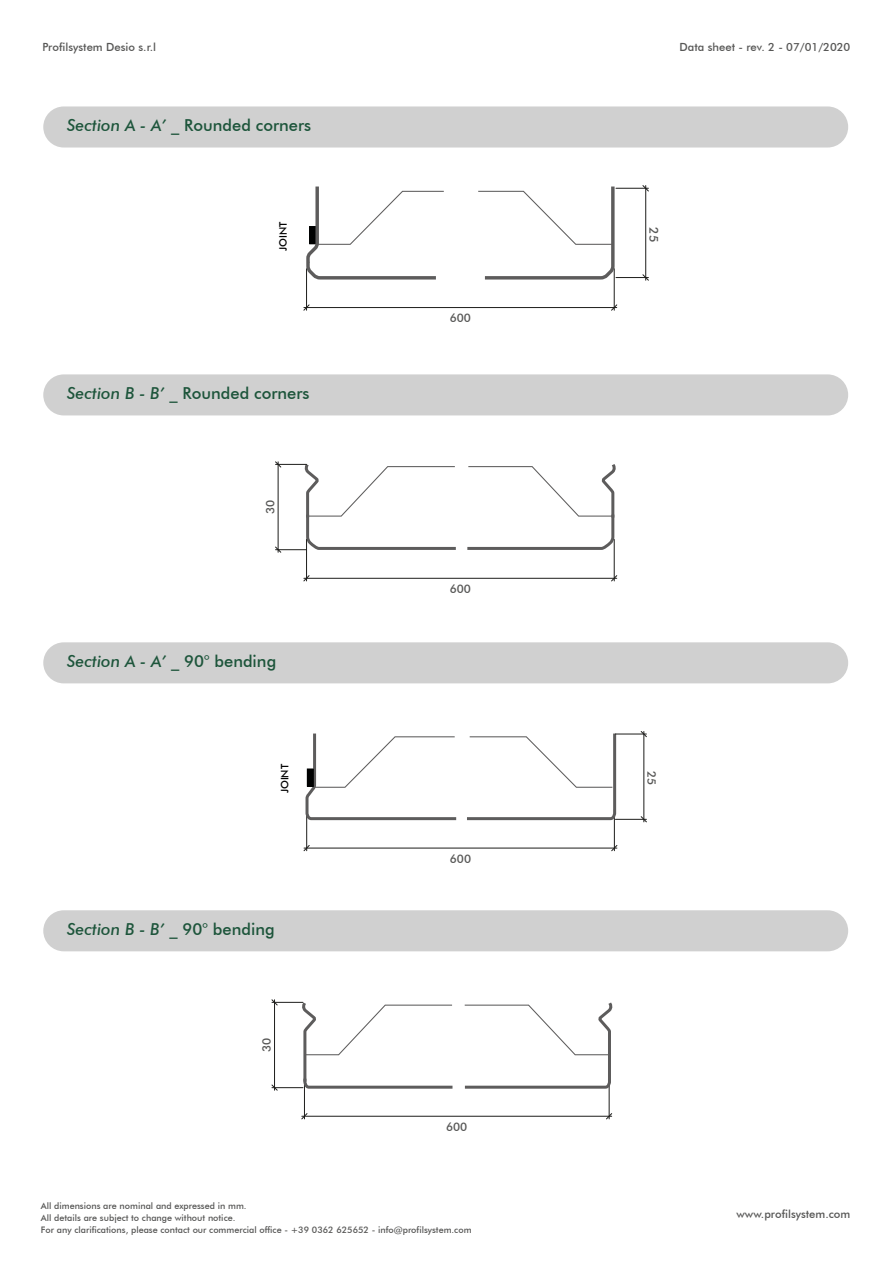
<style>
.page{position:relative;width:893px;height:1263px;background:#fff}
.page>*{position:absolute;margin:0;border:0;box-sizing:border-box;transform-origin:0 0}
.t1{font:500 16.5px "Futura BT";color:#1d553b}
.t2{font:italic 500 16.5px "Futura BT";color:#1d553b}
.t3{font:500 12.3px "Futura BT";color:#575756}
.t4{font:500 11.7px "Futura BT";color:#575756}
.t5{font:500 11.25px "Futura BT";color:#575756}
.t6{font:500 10.35px "Futura BT";color:#000101}
.t7{font:500 9px/12px "Futura BT";color:#575756}
.s1{font-style:italic}
.s2{font-style:normal}
</style>
<div class="page">
<div style="left:43px;top:106px;width:805px;height:42px;background:#d0d0d0;border-radius:21px"></div>
<div style="left:43px;top:374px;width:805px;height:41px;background:#d0d0d0;border-radius:21px"></div>
<div style="left:43px;top:642px;width:805px;height:41px;background:#d0d0d0;border-radius:21px"></div>
<div style="left:43px;top:910px;width:805px;height:41px;background:#d0d0d0;border-radius:21px"></div>
<svg style="left:304px;top:463px;width:152px;height:88px"></svg>
<svg style="left:467px;top:464px;width:149px;height:87px"></svg>
<svg style="left:611px;top:575px;width:6px;height:6px"></svg>
<svg style="left:304px;top:575px;width:5px;height:6px"></svg>
<hr style="left:304px;top:578px;width:313px;height:1px;background:#1d1d1b">
<hr style="left:614px;top:539px;width:1px;height:42px;background:#1d1d1b">
<hr style="left:306px;top:539px;width:1px;height:42px;background:#1d1d1b">
<svg style="left:275px;top:547px;width:6px;height:6px"></svg>
<svg style="left:275px;top:461px;width:6px;height:6px"></svg>
<hr style="left:278px;top:462px;width:1px;height:90px;background:#1d1d1b">
<hr style="left:276px;top:549px;width:31px;height:1px;background:#1d1d1b">
<hr style="left:276px;top:464px;width:31px;height:1px;background:#1d1d1b">
<svg style="left:606px;top:1113px;width:6px;height:6px"></svg>
<svg style="left:301px;top:1113px;width:6px;height:6px"></svg>
<hr style="left:302px;top:1116px;width:310px;height:1px;background:#1d1d1b">
<hr style="left:609px;top:1077px;width:1px;height:42px;background:#1d1d1b">
<hr style="left:304px;top:1077px;width:1px;height:42px;background:#1d1d1b">
<svg style="left:272px;top:1085px;width:6px;height:5px"></svg>
<svg style="left:272px;top:999px;width:6px;height:6px"></svg>
<hr style="left:274px;top:1000px;width:1px;height:90px;background:#1d1d1b">
<hr style="left:272px;top:1087px;width:31px;height:1px;background:#1d1d1b">
<hr style="left:272px;top:1002px;width:31px;height:1px;background:#1d1d1b">
<svg style="left:301px;top:1001px;width:152px;height:88px"></svg>
<svg style="left:464px;top:1002px;width:149px;height:88px"></svg>
<svg style="left:611px;top:845px;width:6px;height:6px"></svg>
<svg style="left:304px;top:845px;width:6px;height:6px"></svg>
<hr style="left:304px;top:848px;width:313px;height:1px;background:#1d1d1b">
<hr style="left:614px;top:809px;width:1px;height:42px;background:#1d1d1b">
<hr style="left:306px;top:809px;width:1px;height:42px;background:#1d1d1b">
<svg style="left:467px;top:733px;width:151px;height:89px"></svg>
<svg style="left:611px;top:305px;width:6px;height:6px"></svg>
<svg style="left:304px;top:305px;width:5px;height:6px"></svg>
<hr style="left:304px;top:307px;width:313px;height:1px;background:#1d1d1b">
<hr style="left:614px;top:269px;width:1px;height:41px;background:#1d1d1b">
<hr style="left:306px;top:269px;width:1px;height:41px;background:#1d1d1b">
<svg style="left:641px;top:731px;width:6px;height:6px"></svg>
<svg style="left:641px;top:816px;width:6px;height:6px"></svg>
<hr style="left:644px;top:731px;width:1px;height:91px;background:#1d1d1b">
<hr style="left:615px;top:734px;width:31px;height:1px;background:#1d1d1b">
<hr style="left:615px;top:819px;width:31px;height:1px;background:#1d1d1b">
<svg style="left:643px;top:185px;width:6px;height:6px"></svg>
<svg style="left:643px;top:274px;width:6px;height:7px"></svg>
<hr style="left:645px;top:186px;width:1px;height:94px;background:#1d1d1b">
<hr style="left:616px;top:188px;width:32px;height:1px;background:#1d1d1b">
<hr style="left:616px;top:277px;width:32px;height:1px;background:#1d1d1b">
<svg style="left:306px;top:186px;width:138px;height:95px"></svg>
<svg style="left:478px;top:186px;width:139px;height:95px"></svg>
<svg style="left:305px;top:733px;width:152px;height:89px"></svg>
<div style="left:307px;top:769px;width:6px;height:17px;border:1px solid #000101"></div>
<p class="t5" style="left:43px;top:40px;width:115px">Profilsystem Desio s.r.l</p>
<p class="t5" style="left:680px;top:40px;width:172px">Data sheet - rev. 2 - 07/01/2020</p>
<h1 class="t1" style="left:67px;top:115px;width:246px"><span class="s1">Section A - A’ _</span> Rounded corners</h1>
<p class="t6" style="left:277px;top:251px;width:31px;rotate:-90deg">JOINT</p>
<h1 class="t1" style="left:67px;top:383px;width:244px"><span class="s1">Section B - B’ _</span> Rounded corners</h1>
<p class="t4" style="left:263px;top:514px;width:16px;rotate:-90deg">30</p>
<h1 class="t2" style="left:67px;top:651px;width:211px">Section A - A’ _ <span class="s2">90° bending</span></h1>
<p class="t6" style="left:279px;top:793px;width:31px;rotate:-90deg">JOINT</p>
<h1 class="t2" style="left:67px;top:919px;width:209px">Section B - B’ _ <span class="s2">90° bending</span></h1>
<p class="t4" style="left:260px;top:1052px;width:16px;rotate:-90deg">30</p>
<p class="t4" style="left:450px;top:311px;width:23px">600</p>
<p class="t4" style="left:450px;top:582px;width:23px">600</p>
<p class="t4" style="left:450px;top:852px;width:23px">600</p>
<p class="t4" style="left:446px;top:1120px;width:23px">600</p>
<h2 class="t3" style="left:661px;top:227px;width:16px;rotate:90deg">25</h2>
<p class="t4" style="left:659px;top:771px;width:16px;rotate:90deg">25</p>
<p class="t7" style="left:41px;top:1199px;width:432px">All dimensions are nominal and expressed in mm.<br>All details are subject to change without notice.<br>For any clarifications, please contact our commercial office - +39 0362 625652 - info@profilsystem.com</p>
<p class="t5" style="left:736px;top:1207px;width:115px">www.profilsystem.com</p>
</div>
